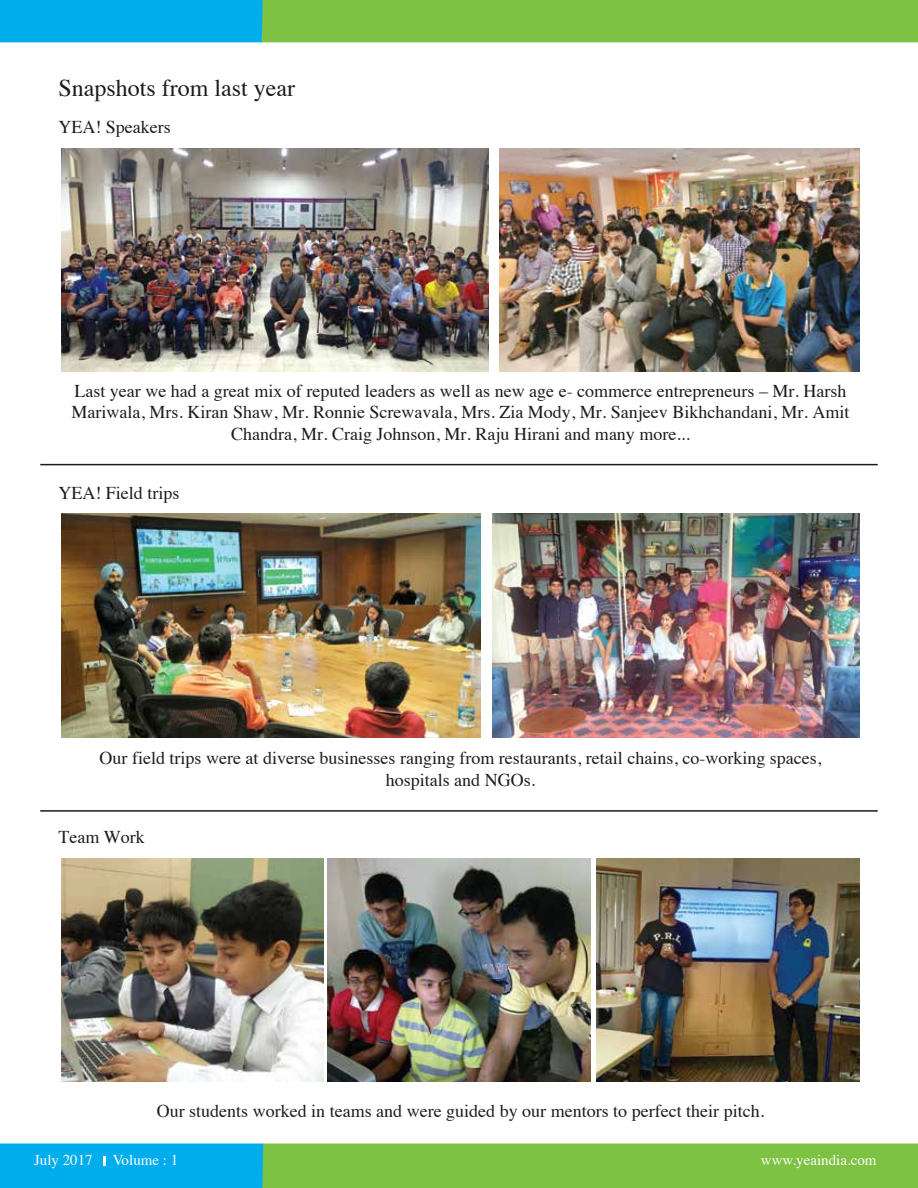
<style>
.page{position:relative;width:918px;height:1188px;background:#fff}
.page>*{position:absolute;margin:0;border:0;box-sizing:border-box;transform-origin:0 0}
.t1{font:24px "Times";color:#20191b}
.t2{font:18px/21.6px "Times";color:#20191b;text-align:center}
.t3{font:15px "Times";color:#fffefe}
</style>
<div class="page">
<svg style="left:0;top:0;width:918px;height:42px;background:#58bb73"></svg>
<svg style="left:0;top:1144px;width:918px;height:44px;background:#59bc72"></svg>
<hr style="left:40px;top:464px;width:838px;height:1px;background:#20191b">
<hr style="left:40px;top:810px;width:838px;height:2px;background:#20191b">
<img style="left:61px;top:149px;width:428px;height:223px">
<img style="left:500px;top:149px;width:359px;height:223px">
<img style="left:493px;top:514px;width:366px;height:223px">
<img style="left:61px;top:514px;width:419px;height:223px">
<img style="left:61px;top:859px;width:263px;height:223px">
<img style="left:328px;top:859px;width:263px;height:223px">
<img style="left:596px;top:859px;width:263px;height:223px">
<h1 class="t1" style="left:58px;top:65px;width:238px">Snapshots from last year</h1>
<p class="t2" style="left:58px;top:115px;width:114px">YEA! Speakers</p>
<p class="t2" style="left:72px;top:378px;width:779px">Last year we had a great mix of reputed leaders as well as new age e- commerce entrepreneurs – Mr. Harsh<br>Mariwala, Mrs. Kiran Shaw, Mr. Ronnie Screwavala, Mrs. Zia Mody, Mr. Sanjeev Bikhchandani, Mr. Amit<br>Chandra, Mr. Craig Johnson, Mr. Raju Hirani and many more...</p>
<p class="t2" style="left:58px;top:481px;width:122px">YEA! Field trips</p>
<p class="t2" style="left:100px;top:746px;width:723px">Our field trips were at diverse businesses ranging from restaurants, retail chains, co-working spaces, hospitals and NGOs.</p>
<p class="t2" style="left:58px;top:824px;width:88px">Team Work</p>
<p class="t2" style="left:157px;top:1099px;width:609px">Our students worked in teams and were guided by our mentors to perfect their pitch.</p>
<p class="t3" style="left:34px;top:1146px;width:60px">July 2017</p>
<p class="t3" style="left:113px;top:1146px;width:67px">Volume : 1</p>
<p class="t3" style="left:761px;top:1146px;width:117px">www.yeaindia.com</p>
</div>
